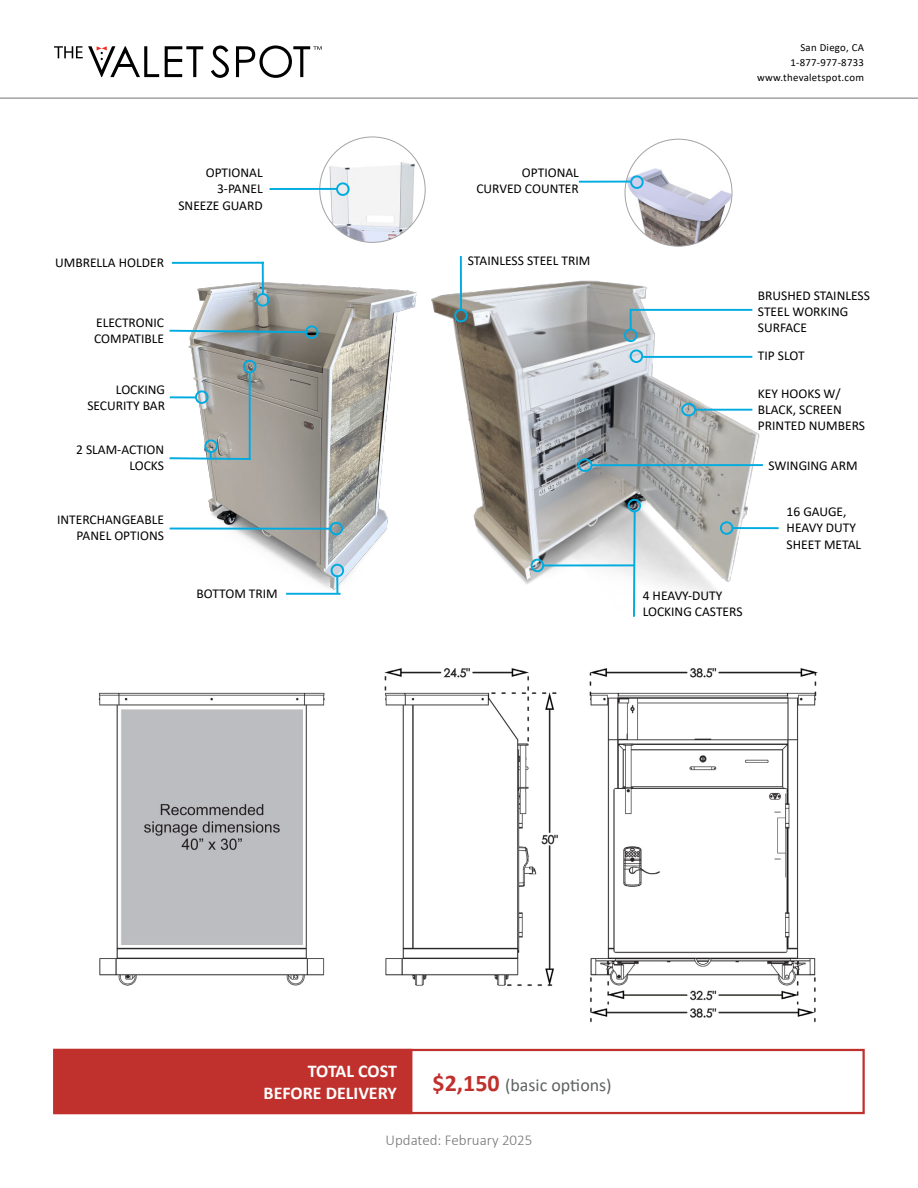
<style>
.page{position:relative;width:918px;height:1188px;background:#fff}
.page>*{position:absolute;margin:0;border:0;box-sizing:border-box;transform-origin:0 0}
.t1{font:700 18px/21.6px "Calibri";color:#fff;text-align:right}
.t2{font:18px "Calibri";color:#606363}
.t3{font:300 15px "Calibri";color:#757575}
.t4{font:13.5px/16.2px "Calibri";color:#000101;text-align:right}
.t5{font:10.8px/15px "Calibri";letter-spacing:.025em;color:#000101;text-align:right}
.s1{font-weight:700;font-size:24px;color:#c0312d}
</style>
<div class="page">
<svg style="left:165px;top:46px;width:38px;height:31px"></svg>
<svg style="left:211px;top:45px;width:18px;height:33px"></svg>
<svg style="left:54px;top:46px;width:105px;height:31px"></svg>
<svg style="left:236px;top:45px;width:86px;height:33px"></svg>
<hr style="left:0;top:97px;width:918px;height:2px;background:#a3a3a6">
<img style="left:321px;top:141px;width:100px;height:101px">
<img style="left:625px;top:156px;width:107px;height:89px">
<div style="left:53px;top:1049px;width:359px;height:65px;background:#c0312d"></div>
<div style="left:53px;top:1049px;width:812px;height:65px;border:2px solid #c0312d"></div>
<img style="left:99px;top:668px;width:719px;height:355px">
<img style="left:181px;top:261px;width:236px;height:332px">
<div style="left:331px;top:564px;width:13px;height:13px;border:2px solid #00abe0;border-radius:50%"></div>
<div style="left:330px;top:522px;width:13px;height:13px;border:2px solid #00abe0;border-radius:50%"></div>
<svg style="left:336px;top:576px;width:2px;height:17px"></svg>
<hr style="left:286px;top:593px;width:55px;height:2px;background:#00abe0">
<hr style="left:170px;top:528px;width:161px;height:2px;background:#00abe0">
<div style="left:630px;top:175px;width:14px;height:14px;border:2px solid #00abe0;border-radius:50%"></div>
<hr style="left:579px;top:181px;width:51px;height:2px;background:#00abe0">
<img style="left:431px;top:260px;width:348px;height:335px">
<div style="left:195px;top:390px;width:14px;height:14px;border:2px solid #00abe0;border-radius:50%"></div>
<div style="left:204px;top:439px;width:14px;height:14px;border:2px solid #00abe0;border-radius:50%"></div>
<div style="left:531px;top:559px;width:13px;height:13px;border:2px solid #00abe0;border-radius:50%"></div>
<div style="left:628px;top:499px;width:13px;height:13px;border:2px solid #00abe0;border-radius:50%"></div>
<div style="left:305px;top:325px;width:14px;height:14px;border:2px solid #00abe0;border-radius:50%"></div>
<div style="left:454px;top:309px;width:14px;height:13px;border:2px solid #00abe0;border-radius:50%"></div>
<div style="left:243px;top:360px;width:13px;height:13px;border:2px solid #00abe0;border-radius:50%"></div>
<hr style="left:543px;top:564px;width:91px;height:2px;background:#00abe0">
<svg style="left:169px;top:329px;width:139px;height:5px"></svg>
<div style="left:336px;top:182px;width:14px;height:14px;border:2px solid #00abe0;border-radius:50%"></div>
<hr style="left:172px;top:262px;width:92px;height:2px;background:#00abe0">
<hr style="left:249px;top:373px;width:2px;height:87px;background:#00abe0">
<hr style="left:170px;top:396px;width:26px;height:2px;background:#00abe0">
<svg style="left:169px;top:451px;width:84px;height:10px"></svg>
<svg style="left:632px;top:509px;width:5px;height:108px"></svg>
<hr style="left:262px;top:262px;width:2px;height:32px;background:#00abe0">
<hr style="left:460px;top:256px;width:2px;height:55px;background:#00abe0">
<hr style="left:270px;top:188px;width:68px;height:2px;background:#00abe0">
<div style="left:578px;top:458px;width:14px;height:14px;border:2px solid #00abe0;border-radius:50%"></div>
<div style="left:681px;top:403px;width:15px;height:13px;border:2px solid #00abe0;border-radius:50%"></div>
<div style="left:720px;top:521px;width:13px;height:14px;border:2px solid #00abe0;border-radius:50%"></div>
<div style="left:630px;top:349px;width:13px;height:14px;border:2px solid #00abe0;border-radius:50%"></div>
<div style="left:624px;top:329px;width:13px;height:13px;border:2px solid #00abe0;border-radius:50%"></div>
<div style="left:256px;top:293px;width:14px;height:14px;border:2px solid #00abe0;border-radius:50%"></div>
<hr style="left:591px;top:464px;width:172px;height:2px;background:#00abe0">
<hr style="left:643px;top:356px;width:109px;height:2px;background:#00abe0">
<hr style="left:695px;top:409px;width:57px;height:2px;background:#00abe0">
<hr style="left:631px;top:309px;width:121px;height:2px;background:#00abe0">
<hr style="left:732px;top:527px;width:47px;height:2px;background:#00abe0">
<hr style="left:630px;top:309px;width:2px;height:21px;background:#00abe0">
<p class="t4" style="left:178px;top:164px;width:86px">OPTIONAL<br>3-PANEL<br>SNEEZE GUARD</p>
<p class="t4" style="left:55px;top:255px;width:110px">UMBRELLA HOLDER</p>
<p class="t4" style="left:94px;top:314px;width:71px;text-align:left">ELECTRONIC<br>COMPATIBLE</p>
<p class="t4" style="left:87px;top:381px;width:79px">LOCKING<br>SECURITY BAR</p>
<p class="t4" style="left:76px;top:441px;width:89px">2 SLAM-ACTION<br>LOCKS</p>
<p class="t4" style="left:57px;top:511px;width:109px">INTERCHANGEABLE<br>PANEL OPTIONS</p>
<p class="t4" style="left:197px;top:585px;width:83px">BOTTOM TRIM</p>
<p class="t4" style="left:476px;top:164px;width:104px">OPTIONAL<br>CURVED COUNTER</p>
<p class="t4" style="left:468px;top:252px;width:124px">STAINLESS STEEL TRIM</p>
<p class="t5" style="left:757px;top:40px;width:108px">San Diego, CA<br>1-877-977-8733 www.thevaletspot.com</p>
<p class="t4" style="left:758px;top:287px;width:113px;text-align:left">BRUSHED STAINLESS<br>STEEL WORKING<br>SURFACE</p>
<p class="t4" style="left:758px;top:347px;width:48px">TIP SLOT</p>
<p class="t4" style="left:758px;top:385px;width:109px;text-align:left">KEY HOOKS W/<br>BLACK, SCREEN<br>PRINTED NUMBERS</p>
<p class="t4" style="left:768px;top:457px;width:91px">SWINGING ARM</p>
<p class="t4" style="left:787px;top:503px;width:76px;text-align:left">16 GAUGE,<br>HEAVY DUTY<br>SHEET METAL</p>
<p class="t4" style="left:643px;top:587px;width:101px;text-align:left">4 HEAVY-DUTY<br>LOCKING CASTERS</p>
<h1 class="t1" style="left:264px;top:1060px;width:135px">TOTAL COST<br>BEFORE DELIVERY</h1>
<h1 class="t2" style="left:433px;top:1072px;width:181px"><span class="s1">$2,150</span> (basic options)</h1>
<p class="t3" style="left:386px;top:1131px;width:148px">Updated: February 2025</p>
</div>
